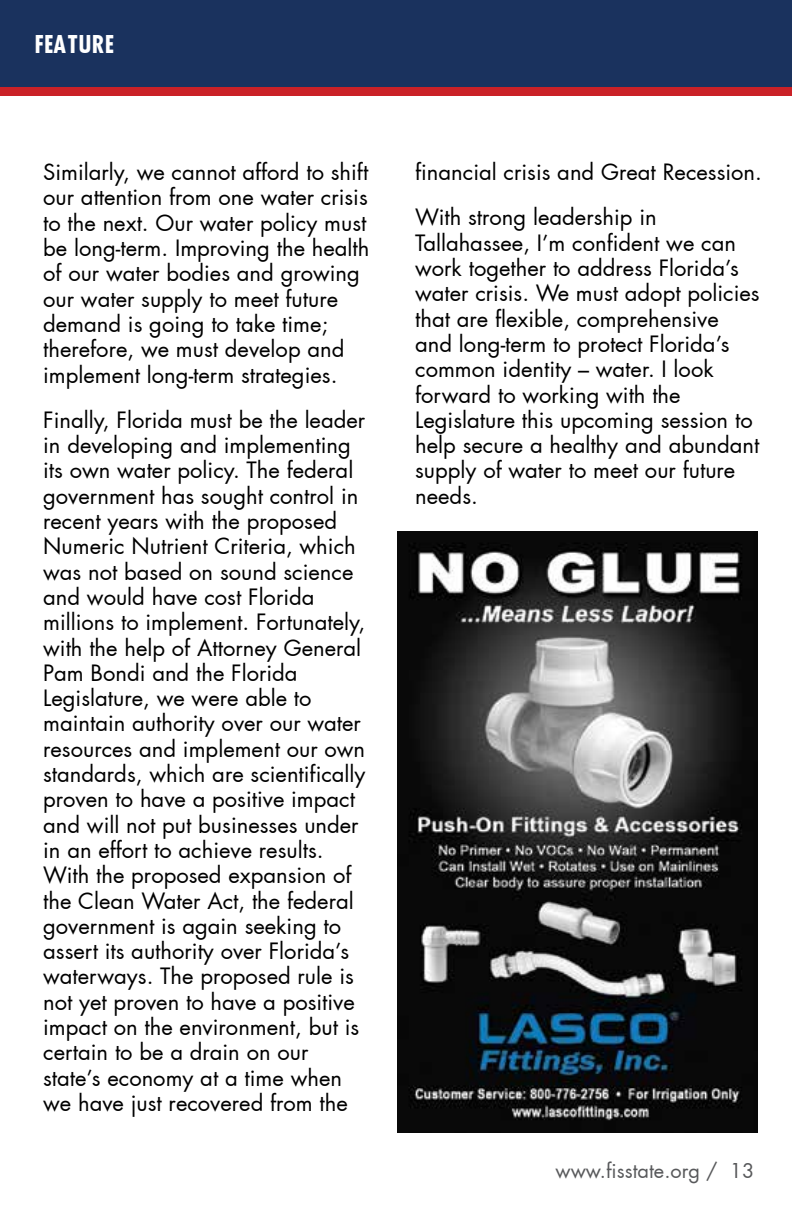
<style>
.page{position:relative;width:792px;height:1224px;background:#fff}
.page>*{position:absolute;margin:0;border:0;box-sizing:border-box;transform-origin:0 0}
.t1{font:700 24px "Futura Cond";color:#fff}
.t2{font:22px/25.4px "Futura";color:#000}
.t3{font:20px "Futura";color:#58595b}
</style>
<div class="page">
<div style="left:0;top:64px;width:792px;height:31px;background:#ca2127"></div>
<div style="left:0;top:0;width:792px;height:86px;background:#1a325e"></div>
<img style="left:397px;top:532px;width:360px;height:600px">
<p class="t1" style="left:34px;top:29px;width:82px">FEATURE</p>
<p class="t2" style="left:43px;top:160px;width:328px">Similarly, we cannot afford to shift our attention from one water crisis to the next. Our water policy must be long-term. Improving the health of our water bodies and growing our water supply to meet future demand is going to take time; therefore, we must develop and implement long-term strategies.</p>
<p class="t2" style="left:43px;top:407px;width:324px">Finally, Florida must be the leader in developing and implementing its own water policy. The federal government has sought control in recent years with the proposed<br>Numeric Nutrient Criteria, which was not based on sound science and would have cost Florida millions to implement. Fortunately, with the help of Attorney General<br>Pam Bondi and the Florida<br>Legislature, we were able to maintain authority over our water resources and implement our own standards, which are scientifically proven to have a positive impact and will not put businesses under in an effort to achieve results.<br>With the proposed expansion of the Clean Water Act, the federal government is again seeking to assert its authority over Florida’s waterways. The proposed rule is not yet proven to have a positive impact on the environment, but is certain to be a drain on our state’s economy at a time when we have just recovered from the</p>
<p class="t2" style="left:415px;top:150px;width:348px;line-height:45.2px">financial crisis and Great Recession.<br>With strong leadership in</p>
<p class="t2" style="left:415px;top:230px;width:346px">Tallahassee, I’m confident we can work together to address Florida’s water crisis. We must adopt policies that are flexible, comprehensive and long-term to protect Florida’s common identity – water. I look forward to working with the<br>Legislature this upcoming session to help secure a healthy and abundant supply of water to meet our future needs.</p>
<p class="t3" style="left:556px;top:1158px;width:200px">www.fisstate.org / 13</p>
</div>
